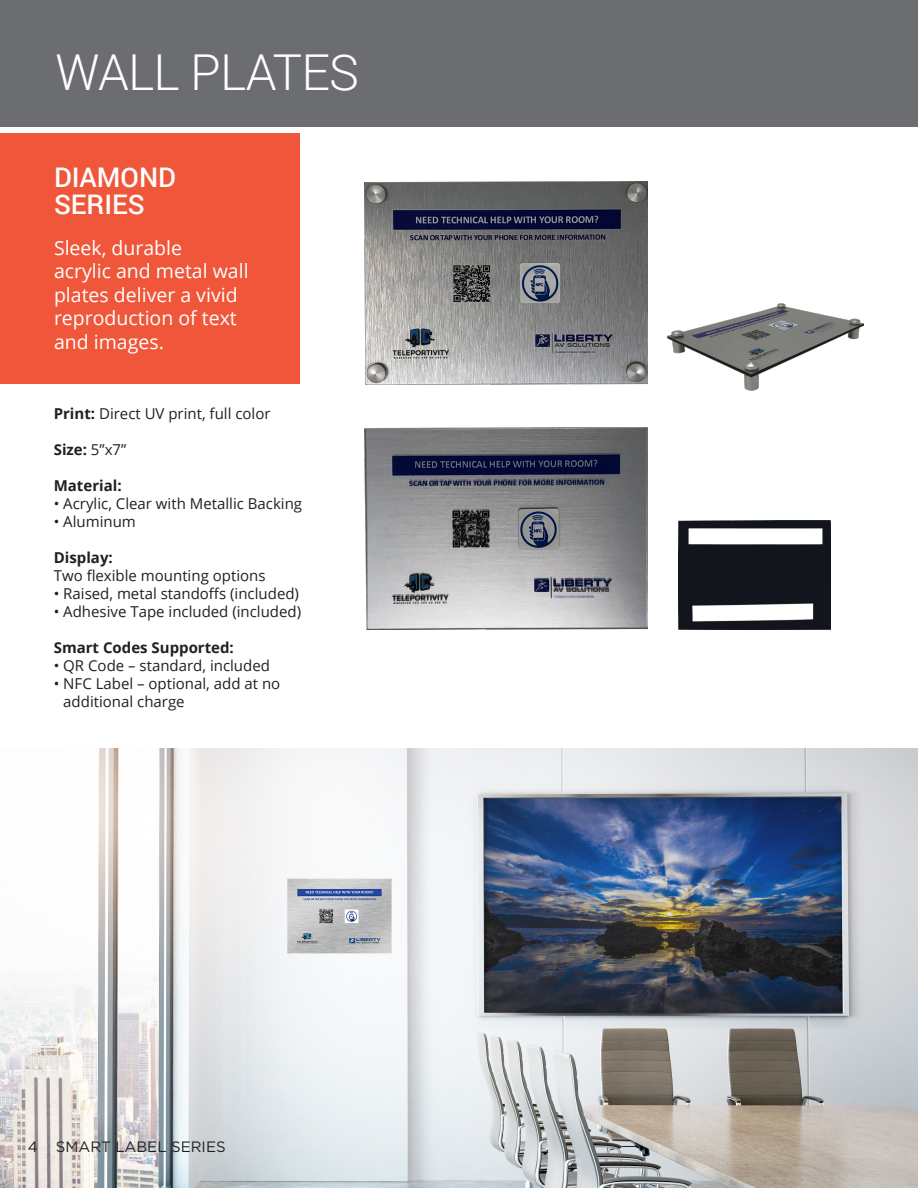
<style>
.page{position:relative;width:918px;height:1188px;background:#fff}
.page>*{position:absolute;margin:0;border:0;box-sizing:border-box;transform-origin:0 0}
.t1{font:300 49.5px "Roboto";letter-spacing:-.015em;color:#fff}
.t2{font:500 27px/27px "Roboto";color:#fff}
.t3{font:19.5px/23.4px "Open Sans";color:#fff}
.t4{font:15px/18px "Open Sans";color:#231f20}
.t5{font:700 15px "Open Sans";color:#231f20}
.t6{font:15px "Gotham";color:#231f20}
.s1{font-weight:700}
.s2{font-weight:400}
</style>
<div class="page">
<img style="left:0;top:749px;width:918px;height:439px">
<div style="left:0;top:0;width:918px;height:126px;background:#6c6d70"></div>
<div style="left:0;top:134px;width:300px;height:250px;background:#f0573a"></div>
<img style="left:365px;top:182px;width:283px;height:202px">
<img style="left:668px;top:303px;width:196px;height:87px">
<img style="left:678px;top:520px;width:152px;height:109px">
<img style="left:365px;top:428px;width:283px;height:201px">
<p class="t1" style="left:56px;top:38px;width:305px">WALL PLATES</p>
<p class="t2" style="left:54px;top:162px;width:123px">DIAMOND<br>SERIES</p>
<p class="t3" style="left:54px;top:236px;width:196px">Sleek, durable<br>acrylic and metal wall plates deliver a vivid reproduction of text</p>
<p class="t3" style="left:54px;top:329px;width:111px">and images.</p>
<p class="t4" style="left:54px;top:405px;width:218px"><span class="s1">Print:</span> Direct UV print, full color</p>
<p class="t5" style="left:54px;top:439px;width:74px">Size: <span class="s2">5”x7”</span></p>
<p class="t5" style="left:54px;top:475px;width:69px">Material:</p>
<p class="t4" style="left:54px;top:495px;width:250px">• Acrylic, Clear with Metallic Backing</p>
<p class="t4" style="left:54px;top:513px;width:84px">• Aluminum</p>
<p class="t4" style="left:54px;top:549px;width:213px"><span class="s1">Display:<br></span>Two flexible mounting options</p>
<p class="t4" style="left:54px;top:585px;width:247px">• Raised, metal standoffs (included)</p>
<p class="t4" style="left:54px;top:603px;width:249px">• Adhesive Tape included (included)</p>
<p class="t5" style="left:54px;top:637px;width:182px">Smart Codes Supported:</p>
<p class="t4" style="left:54px;top:657px;width:218px">• QR Code – standard, included</p>
<p class="t4" style="left:63px;top:675px;width:219px;text-indent:-10px">• NFC Label – optional, add at no additional charge</p>
<p class="t6" style="left:28px;top:1138px;width:12px">4</p>
<p class="t6" style="left:56px;top:1138px;width:171px">SMART LABEL SERIES</p>
</div>
